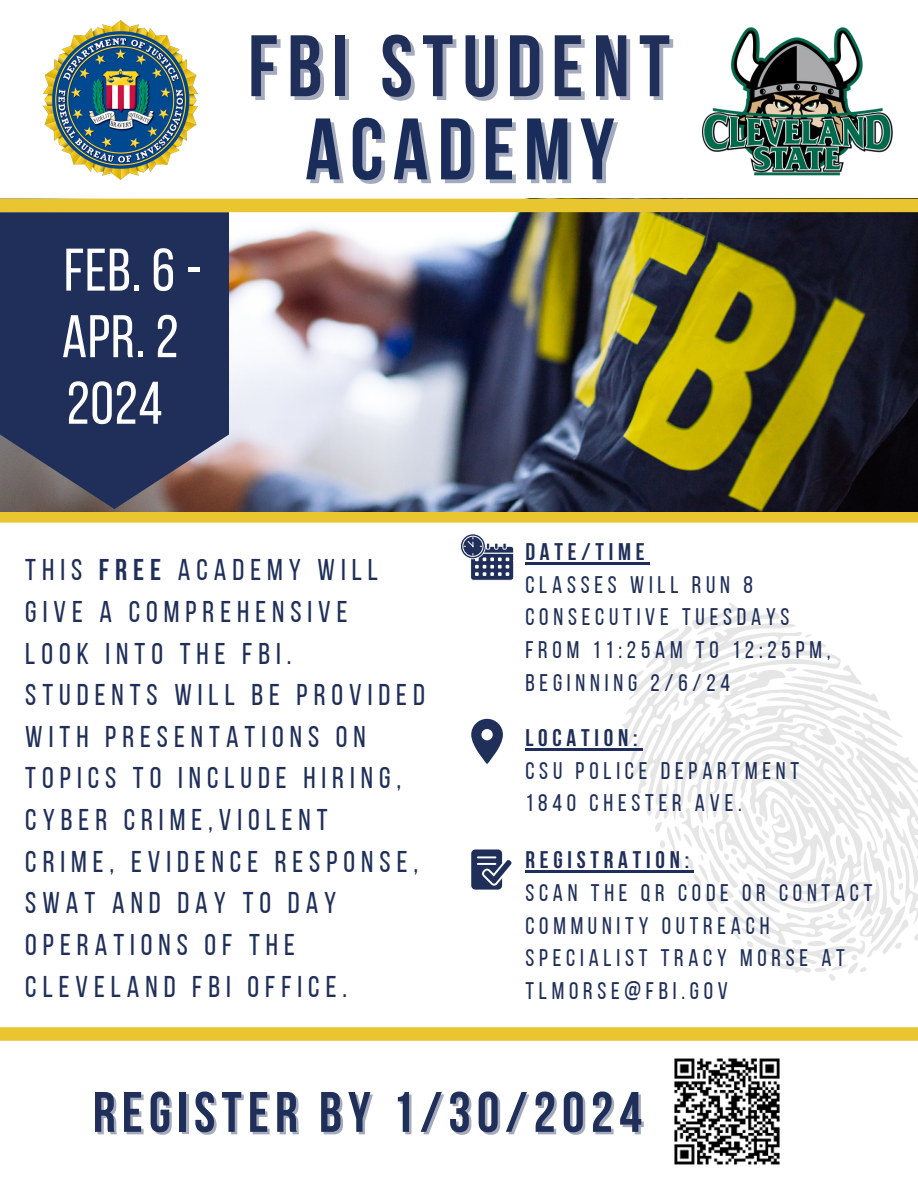
<style>
.page{position:relative;width:918px;height:1188px;background:#fff}
.page>*{position:absolute;margin:0;border:0;box-sizing:border-box;transform-origin:0 0}
.t1{font:700 87px "Bebas Neue";letter-spacing:.105em;color:#1f2f59}
.t2{font:700 87px "Bebas Neue";letter-spacing:.105em;color:#1a2c5a}
.t3{font:60px "Bebas Neue";letter-spacing:.01em;color:#fff}
.t4{font:700 57px "Bebas Neue";letter-spacing:.105em;color:#1f2f59}
.t5{font:30px/41.7px "Bebas Neue";letter-spacing:.2em;color:#1f2f59}
.t6{font:24px/32.7px "Bebas Neue";letter-spacing:.2em;color:#1f2f59}
.t7{font:700 24px "Bebas Neue";letter-spacing:.2em;color:#1f2f59}
.s1{font-weight:700}
</style>
<div class="page">
<div style="left:0;top:509px;width:918px;height:14px;background:#e9c52f"></div>
<div style="left:0;top:0;width:918px;height:512px;background:#fff"></div>
<img style="left:0;top:212px;width:918px;height:299px">
<svg style="left:581px;top:603px;width:337px;height:378px"></svg>
<svg style="left:0;top:212px;width:229px;height:297px;background:#2b365a"></svg>
<svg style="left:471px;top:719px;width:32px;height:45px"></svg>
<svg style="left:471px;top:849px;width:41px;height:41px"></svg>
<svg style="left:460px;top:533px;width:54px;height:48px"></svg>
<div style="left:0;top:199px;width:918px;height:13px;background:#e9c52f"></div>
<img style="left:43px;top:21px;width:154px;height:158px">
<img style="left:702px;top:27px;width:191px;height:148px">
<img style="left:674px;top:1058px;width:106px;height:107px">
<hr style="left:525px;top:562px;width:125px;height:3px;background:#1f2f59">
<hr style="left:525px;top:748px;width:118px;height:3px;background:#1f2f59">
<hr style="left:525px;top:871px;width:169px;height:2px;background:#1f2f59">
<div style="left:0;top:1027px;width:918px;height:14px;background:#e9c52f"></div>
<p class="t3" style="left:64px;top:246px;width:139px">FEB. 6 -</p>
<p class="t3" style="left:62px;top:312px;width:118px">APR. 2</p>
<p class="t3" style="left:67px;top:379px;width:97px">2024</p>
<p class="t1" style="left:248px;top:31px;width:424px">FBI STUDENT</p>
<p class="t2" style="left:305px;top:114px;width:311px">ACADEMY</p>
<p class="t5" style="left:25px;top:552px;width:401px">THIS <span class="s1">FREE</span> ACADEMY WILL<br>GIVE A COMPREHENSIVE<br>LOOK INTO THE FBI.<br>STUDENTS WILL BE PROVIDED<br>WITH PRESENTATIONS ON<br>TOPICS TO INCLUDE HIRING,<br>CYBER CRIME,VIOLENT<br>CRIME, EVIDENCE RESPONSE,<br>SWAT AND DAY TO DAY<br>OPERATIONS OF THE<br>CLEVELAND FBI OFFICE.</p>
<p class="t7" style="left:525px;top:542px;width:121px">DATE/TIME</p>
<p class="t6" style="left:525px;top:570px;width:307px">CLASSES WILL RUN 8<br>CONSECUTIVE TUESDAYS<br>FROM 11:25AM TO 12:25PM,<br>BEGINNING 2/6/24</p>
<p class="t7" style="left:525px;top:728px;width:114px">LOCATION:</p>
<p class="t6" style="left:525px;top:756px;width:275px">CSU POLICE DEPARTMENT</p>
<p class="t6" style="left:525px;top:789px;width:218px">1840 CHESTER AVE.</p>
<p class="t7" style="left:525px;top:850px;width:165px">REGISTRATION:</p>
<p class="t6" style="left:525px;top:879px;width:349px">SCAN THE QR CODE OR CONTACT<br>COMMUNITY OUTREACH<br>SPECIALIST TRACY MORSE AT<br>TLMORSE@FBI.GOV</p>
<p class="t4" style="left:93px;top:1089px;width:551px">REGISTER BY 1/30/2024</p>
</div>
